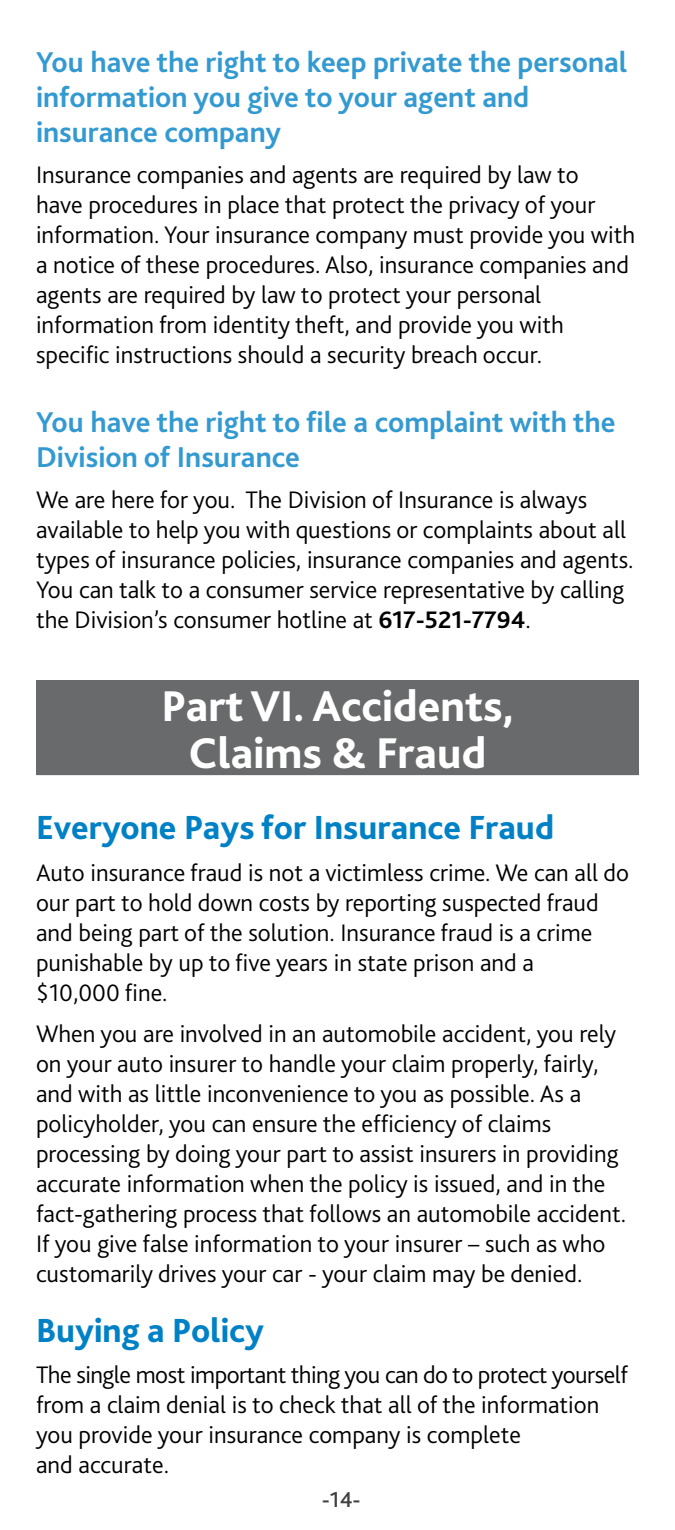
<style>
.page{position:relative;width:675px;height:1530px;background:#fff}
.page>*{position:absolute;margin:0;border:0;box-sizing:border-box;transform-origin:0 0}
.t1{font:800 45px/47.5px "Bliss 2";color:#fff;text-align:center}
.t2{font:800 35px "Bliss 2";color:#0081c6}
.t3{font:700 30px/35px "Bliss 2";color:#339ad1}
.t4{font:300 25px/30px "Bliss 2";color:#000}
.t5{font:500 22.5px "Bliss 2";color:#404040}
.s1{font-weight:700}
</style>
<div class="page">
<div style="left:37px;top:681px;width:601px;height:93px;background:#696a6c"></div>
<div style="left:36px;top:680px;width:603px;height:95px;border:2px solid #696a6c"></div>
<p class="t3" style="left:36px;top:44px;width:593px">You have the right to keep private the personal information you give to your agent and insurance company</p>
<p class="t4" style="left:36px;top:159px;width:601px">Insurance companies and agents are required by law to<br>have procedures in place that protect the privacy of your information. Your insurance company must provide you with a notice of these procedures. Also, insurance companies and agents are required by law to protect your personal information from identity theft, and provide you with specific instructions should a security breach occur.</p>
<p class="t3" style="left:36px;top:404px;width:581px">You have the right to file a complaint with the<br>Division of Insurance</p>
<p class="t4" style="left:36px;top:484px;width:599px">We are here for you. The Division of Insurance is always available to help you with questions or complaints about all types of insurance policies, insurance companies and agents.<br>You can talk to a consumer service representative by calling the Division’s consumer hotline at <span class="s1">617-521-7794</span>.</p>
<h1 class="t1" style="left:161px;top:681px;width:354px">Part VI. Accidents,<br>Claims &amp; Fraud</h1>
<h2 class="t2" style="left:36px;top:806px;width:520px">Everyone Pays for Insurance Fraud</h2>
<p class="t4" style="left:36px;top:857px;width:594px">Auto insurance fraud is not a victimless crime. We can all do our part to hold down costs by reporting suspected fraud and being part of the solution. Insurance fraud is a crime punishable by up to five years in state prison and a<br>$10,000 fine.</p>
<p class="t4" style="left:36px;top:1018px;width:592px">When you are involved in an automobile accident, you rely on your auto insurer to handle your claim properly, fairly, and with as little inconvenience to you as possible. As a policyholder, you can ensure the efficiency of claims processing by doing your part to assist insurers in providing accurate information when the policy is issued, and in the fact-gathering process that follows an automobile accident.<br>If you give false information to your insurer – such as who customarily drives your car - your claim may be denied.</p>
<h2 class="t2" style="left:36px;top:1309px;width:229px">Buying a Policy</h2>
<p class="t4" style="left:36px;top:1359px;width:593px">The single most important thing you can do to protect yourself from a claim denial is to check that all of the information you provide your insurance company is complete<br>and accurate.</p>
<p class="t5" style="left:322px;top:1485px;width:40px">-14-</p>
</div>
